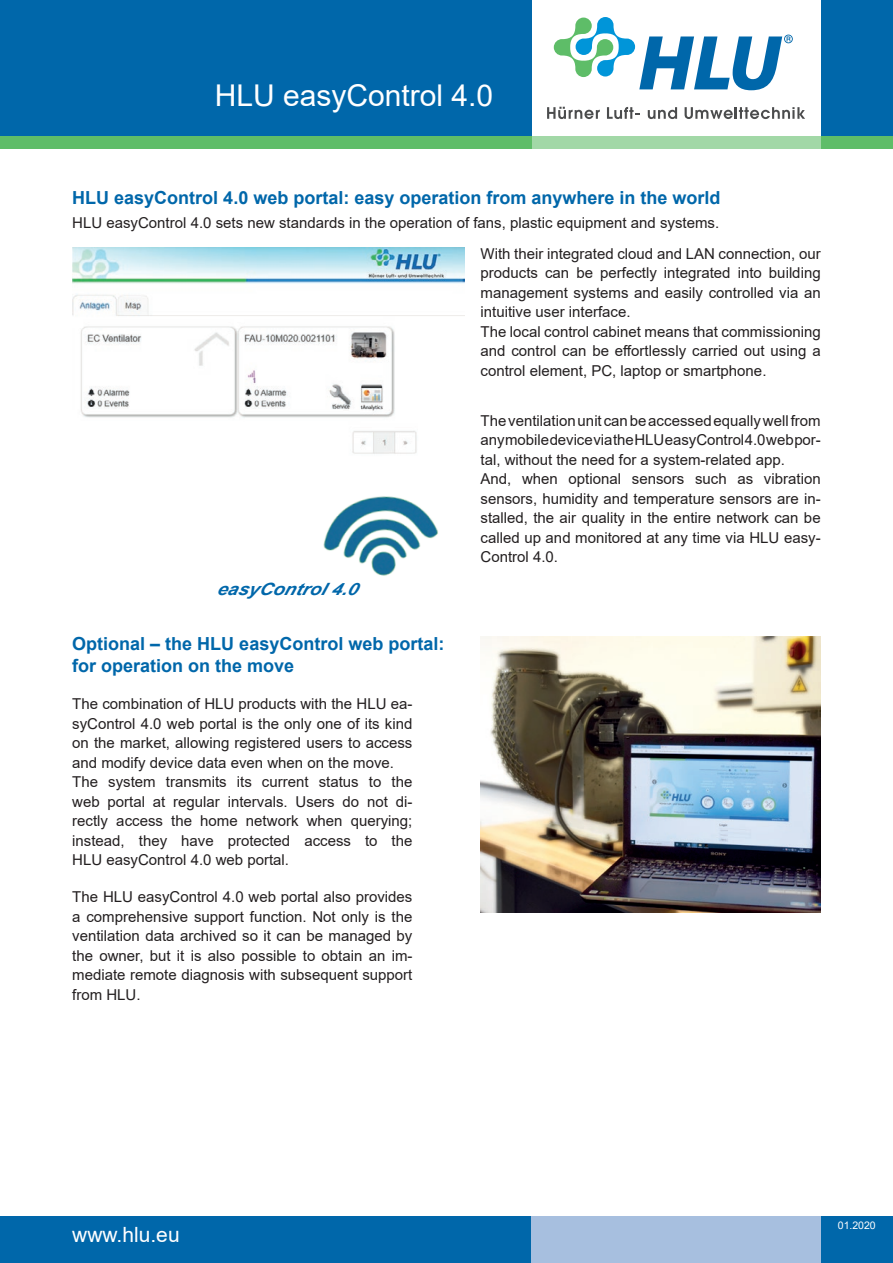
<style>
.page{position:relative;width:893px;height:1263px;background:#fff}
.page>*{position:absolute;margin:0;border:0;box-sizing:border-box;transform-origin:0 0}
.t1{font:30px "Arial";color:#fff}
.t2{font:21px "Arial";color:#fff}
.t3{font:700 18px "Arial";color:#0067aa}
.t4{font:italic 700 16.95px "Arial";color:#0067aa;scale:1.12 1}
.t5{font:15px/19.5px "Arial";color:#231f20;text-align:justify}
.t6{font:10.5px "Arial";color:#fff}
</style>
<div class="page">
<div style="left:821px;top:0;width:72px;height:136px;background:#0067aa"></div>
<div style="left:0;top:0;width:531px;height:136px;background:#0067aa"></div>
<div style="left:821px;top:1216px;width:72px;height:47px;background:#0067aa"></div>
<div style="left:0;top:1216px;width:531px;height:47px;background:#0067aa"></div>
<div style="left:0;top:136px;width:531px;height:13px;background:#5ebd68"></div>
<div style="left:531px;top:136px;width:290px;height:13px;background:#a2d8a7"></div>
<div style="left:821px;top:136px;width:72px;height:13px;background:#5ebd68"></div>
<svg style="left:547px;top:107px;width:53px;height:12px"></svg>
<svg style="left:607px;top:107px;width:33px;height:12px"></svg>
<svg style="left:648px;top:107px;width:29px;height:12px"></svg>
<svg style="left:685px;top:107px;width:120px;height:12px"></svg>
<svg style="left:554px;top:17px;width:239px;height:73px"></svg>
<div style="left:531px;top:1216px;width:290px;height:47px;background:#a7bfdf"></div>
<img style="left:323px;top:496px;width:115px;height:80px">
<img style="left:480px;top:637px;width:341px;height:276px">
<img style="left:72px;top:248px;width:393px;height:206px">
<p class="t1" style="left:215px;top:75px;width:280px">HLU easyControl 4.0</p>
<p class="t3" style="left:72px;top:185px;width:650px">HLU easyControl 4.0 web portal: easy operation from anywhere in the world</p>
<p class="t5" style="left:72px;top:213px;width:648px">HLU easyControl 4.0 sets new standards in the operation of fans, plastic equipment and systems.</p>
<p class="t4" style="left:216px;top:577px;width:134px">easyControl4.0</p>
<p class="t3" style="left:72px;top:631px;width:374px">Optional – the HLU easyControl web portal:</p>
<p class="t3" style="left:72px;top:653px;width:224px">for operation on the move</p>
<p class="t5" style="left:72px;top:694px;width:342px;text-align:left">The combination of HLU products with the HLU ea&shy;syControl 4.0 web portal is the only one of its kind on the market, allowing registered users to access and modify device data even when on the move.<br>The system transmits its current status to the web portal at regular intervals. Users do not di&shy;rectly access the home network when querying; instead, they have protected access to the HLU easyControl 4.0 web portal.</p>
<p class="t5" style="left:72px;top:887px;width:342px">The HLU easyControl 4.0 web portal also provides a comprehensive support function. Not only is the ventilation data archived so it can be managed by the owner, but it is also possible to obtain an im&shy;mediate remote diagnosis with subsequent support from HLU.</p>
<p class="t5" style="left:480px;top:244px;width:342px">With their integrated cloud and LAN connection, our products can be perfectly integrated into building management systems and easily controlled via an intuitive user interface.</p>
<p class="t5" style="left:480px;top:322px;width:342px">The local control cabinet means that commissioning and control can be effortlessly carried out using a control element, PC, laptop or smartphone.</p>
<p class="t5" style="left:480px;top:410px;width:342px;text-align:left">The ventilation unit can be accessed equally well from any mobile device via the HLU easyControl 4.0 web por&shy;tal, without the need for a system-related app.<br>And, when optional sensors such as vibration sensors, humidity and temperature sensors are in&shy;stalled, the air quality in the entire network can be called up and monitored at any time via HLU easy-Control 4.0.</p>
<h2 class="t2" style="left:72px;top:1220px;width:109px">www.hlu.eu</h2>
<p class="t6" style="left:838px;top:1218px;width:39px">01.2020</p>
</div>
